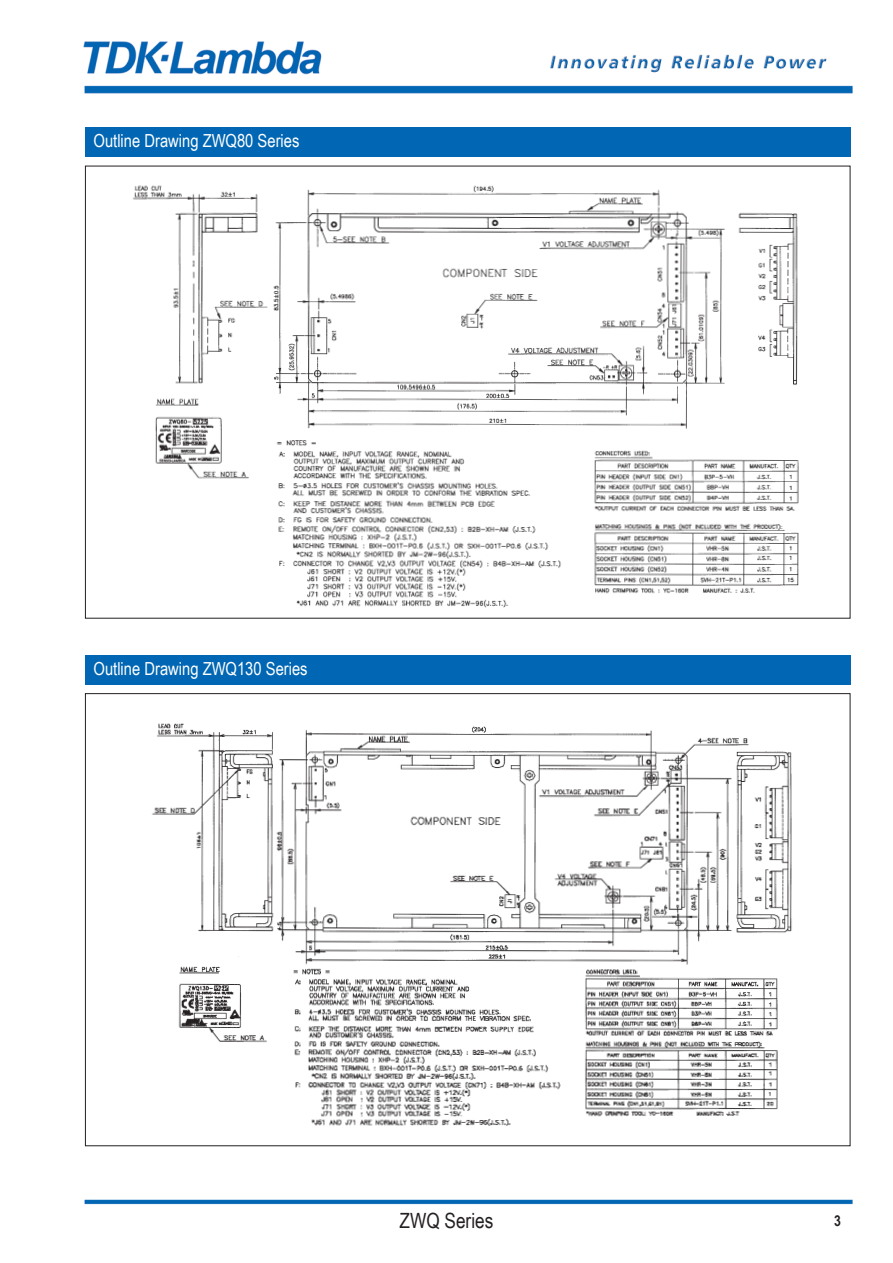
<style>
.page{position:relative;width:893px;height:1263px;background:#fff}
.page>*{position:absolute;margin:0;border:0;box-sizing:border-box;transform-origin:0 0}
.t1{font:21px "Arial Narrow";color:#231f20}
.t2{font:18px "Arial Narrow";color:#fff}
.t3{font:700 15px "Arial Narrow";color:#231f20}
</style>
<div class="page">
<img style="left:83px;top:41px;width:770px;height:1164px">
<div style="left:85px;top:166px;width:765px;height:452px;background:#fff"></div>
<img style="left:133px;top:185px;width:666px;height:423px">
<div style="left:85px;top:128px;width:765px;height:29px;background:#0166b3"></div>
<div style="left:85px;top:694px;width:765px;height:452px;background:#fff"></div>
<img style="left:152px;top:723px;width:640px;height:403px">
<div style="left:85px;top:655px;width:765px;height:30px;background:#0166b3"></div>
<p class="t2" style="left:94px;top:130px;width:207px">Outline Drawing ZWQ80 Series</p>
<p class="t2" style="left:94px;top:658px;width:216px">Outline Drawing ZWQ130 Series</p>
<p class="t1" style="left:400px;top:1208px;width:95px">ZWQ Series</p>
<p class="t3" style="left:834px;top:1212px;width:8px">3</p>
</div>
